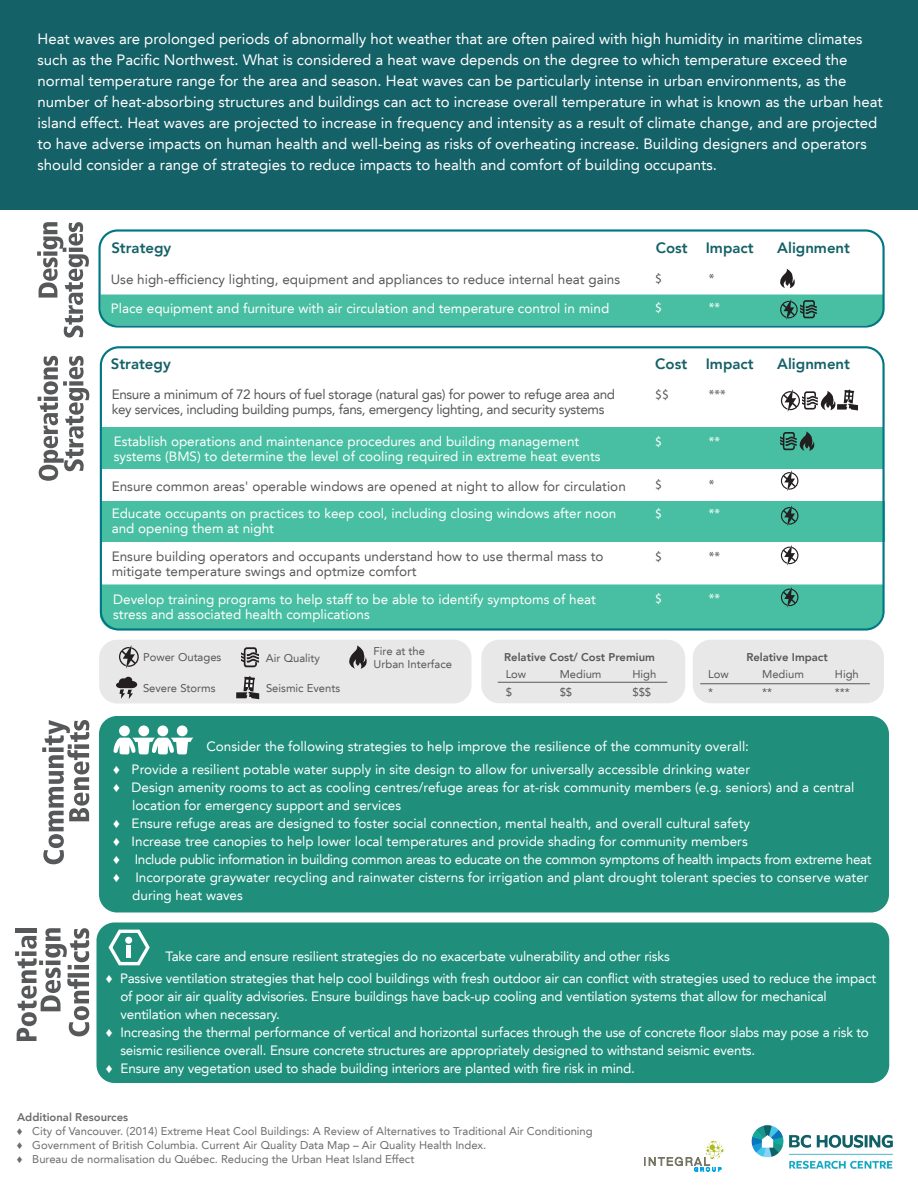
<style>
.page{position:relative;width:918px;height:1188px;background:#fff}
.page>*{position:absolute;margin:0;border:0;box-sizing:border-box;transform-origin:0 0}
.t1{font:15px/21px "Avenir LT";color:#fff}
.t2{font:800 15px "Avenir LT";color:#146167}
.t3{font:13.5px/15px "Avenir LT";color:#fff}
.t4{font:13.5px/15px "Avenir LT";color:#57585a}
.t5{font:13.5px/15px "Avenir LT";letter-spacing:-.025em;color:#57585a}
.t6{font:13.5px "Avenir LT";letter-spacing:-.025em;color:#fff}
.t7{font:13.5px "Myriad Pro";color:#fff}
.t8{font:13.5px "Myriad Pro";color:#57585a}
.t9{font:11.25px/14.2px "Avenir LT";color:#6c6d70}
.t10{font:11.25px/13.5px "Avenir LT";color:#57585a}
.t11{font:800 11.25px "Avenir LT";color:#57585a}
.s1{font-family:"Arial Narrow"}
.s2{font-weight:800}
</style>
<div class="page">
<div style="left:99px;top:640px;width:373px;height:64px;background:#e8e8e9;border-radius:18px"></div>
<div style="left:102px;top:427px;width:782px;height:42px;background:#48bfa2"></div>
<div style="left:100px;top:502px;width:785px;height:40px;background:#48bfa2"></div>
<div style="left:0;top:0;width:918px;height:210px;background:#146167"></div>
<div style="left:100px;top:346px;width:785px;height:285px;border:2px solid #007884;border-radius:18px"></div>
<div style="left:99px;top:716px;width:790px;height:196px;background:#1f8f7c;border-radius:18px"></div>
<div style="left:119px;top:726px;width:11px;height:10px;background:#fff;border-radius:50%"></div>
<div style="left:138px;top:726px;width:11px;height:10px;background:#fff;border-radius:50%"></div>
<div style="left:157px;top:726px;width:11px;height:10px;background:#fff;border-radius:50%"></div>
<div style="left:177px;top:726px;width:11px;height:10px;background:#fff;border-radius:50%"></div>
<svg style="left:114px;top:738px;width:79px;height:16px"></svg>
<div style="left:98px;top:229px;width:787px;height:99px;border:2px solid #007884;border-radius:18px"></div>
<svg style="left:242px;top:647px;width:17px;height:20px"></svg>
<svg style="left:37px;top:222px;width:52px;height:116px"></svg>
<svg style="left:38px;top:356px;width:51px;height:125px"></svg>
<div style="left:96px;top:922px;width:793px;height:161px;background:#1f8f7c;border-radius:18px"></div>
<svg style="left:15px;top:928px;width:74px;height:113px"></svg>
<svg style="left:42px;top:720px;width:47px;height:144px"></svg>
<svg style="left:108px;top:929px;width:42px;height:37px"></svg>
<svg style="left:116px;top:677px;width:21px;height:22px"></svg>
<svg style="left:236px;top:676px;width:23px;height:23px"></svg>
<svg style="left:349px;top:645px;width:18px;height:24px"></svg>
<svg style="left:119px;top:645px;width:20px;height:23px"></svg>
<div style="left:481px;top:640px;width:204px;height:63px;background:#e8e8e9;border-radius:18px"></div>
<hr style="left:498px;top:682px;width:169px;height:1px;background:#57585a">
<div style="left:693px;top:640px;width:191px;height:63px;background:#e8e8e9;border-radius:18px"></div>
<hr style="left:700px;top:683px;width:170px;height:1px;background:#57585a">
<img style="left:751px;top:1125px;width:142px;height:44px">
<svg style="left:644px;top:1141px;width:79px;height:30px"></svg>
<svg style="left:780px;top:269px;width:15px;height:19px"></svg>
<svg style="left:781px;top:470px;width:17px;height:21px"></svg>
<svg style="left:781px;top:505px;width:17px;height:21px"></svg>
<svg style="left:781px;top:545px;width:17px;height:21px"></svg>
<div style="left:100px;top:585px;width:783px;height:44px;background:#48bfa2"></div>
<div style="left:100px;top:295px;width:784px;height:30px;background:#48bfa2"></div>
<svg style="left:781px;top:431px;width:34px;height:20px"></svg>
<svg style="left:781px;top:389px;width:77px;height:23px"></svg>
<p class="t1" style="left:38px;top:28px;width:847px">Heat waves are prolonged periods of abnormally hot weather that are often paired with high humidity in maritime climates such as the Pacific Northwest. What is considered a heat wave depends on the degree to which temperature exceed the normal temperature range for the area and season. Heat waves can be particularly intense in urban environments, as the number of heat-absorbing structures and buildings can act to increase overall temperature in what is known as the urban heat island effect. Heat waves are projected to increase in frequency and intensity as a result of climate change, and are projected to have adverse impacts on human health and well-being as risks of overheating increase. Building designers and operators should consider a range of strategies to reduce impacts to health and comfort of building occupants.</p>
<p class="t2" style="left:111px;top:238px;width:62px">Strategy</p>
<p class="t2" style="left:656px;top:238px;width:99px">Cost Impact</p>
<p class="t2" style="left:777px;top:238px;width:74px">Alignment</p>
<p class="t4" style="left:111px;top:272px;width:511px">Use high-efficiency lighting, equipment and appliances to reduce internal heat gains</p>
<p class="t8" style="left:655px;top:270px;width:8px">$</p>
<p class="t8" style="left:709px;top:270px;width:7px">*</p>
<p class="t7" style="left:655px;top:300px;width:8px">$</p>
<p class="t7" style="left:709px;top:300px;width:13px">**</p>
<p class="t3" style="left:111px;top:301px;width:500px">Place equipment and furniture with air circulation and temperature control in mind</p>
<p class="t2" style="left:111px;top:355px;width:62px">Strategy</p>
<p class="t2" style="left:655px;top:355px;width:100px">Cost Impact</p>
<p class="t2" style="left:777px;top:355px;width:74px">Alignment</p>
<p class="t5" style="left:112px;top:387px;width:505px">Ensure a minimum of 72 hours of fuel storage (natural gas) for power to refuge area and key services, including building pumps, fans, emergency lighting, and security systems</p>
<p class="t8" style="left:655px;top:386px;width:15px">$$</p>
<p class="t8" style="left:709px;top:386px;width:18px">***</p>
<p class="t3" style="left:114px;top:434px;width:488px">Establish operations and maintenance procedures and building management systems (BMS) to determine the level of cooling required in extreme heat events</p>
<p class="t7" style="left:655px;top:433px;width:8px">$</p>
<p class="t7" style="left:709px;top:433px;width:13px">**</p>
<p class="t4" style="left:112px;top:479px;width:516px">Ensure common areas' operable windows are opened at night to allow for circulation</p>
<p class="t3" style="left:112px;top:506px;width:506px">Educate occupants on practices to keep cool, including closing windows after noon and opening them at night</p>
<p class="t8" style="left:655px;top:476px;width:8px">$</p>
<p class="t8" style="left:709px;top:476px;width:7px">*</p>
<p class="t7" style="left:655px;top:505px;width:8px">$</p>
<p class="t7" style="left:709px;top:505px;width:13px">**</p>
<p class="t8" style="left:655px;top:548px;width:8px">$</p>
<p class="t8" style="left:709px;top:548px;width:13px">**</p>
<p class="t4" style="left:112px;top:549px;width:493px">Ensure building operators and occupants understand how to use thermal mass to mitigate temperature swings and optmize comfort</p>
<p class="t3" style="left:113px;top:592px;width:484px">Develop training programs to help staff to be able to identify symptoms of heat</p>
<p class="t7" style="left:655px;top:590px;width:8px">$</p>
<p class="t7" style="left:709px;top:590px;width:13px">**</p>
<p class="t3" style="left:113px;top:607px;width:258px">stress and associated health complications</p>
<p class="t10" style="left:374px;top:644px;width:80px">Fire at the<br>Urban Interface</p>
<p class="t10" style="left:266px;top:651px;width:55px">Air Quality</p>
<p class="t11" style="left:504px;top:650px;width:152px">Relative Cost/ Cost Premium</p>
<p class="t10" style="left:506px;top:667px;width:22px">Low</p>
<p class="t10" style="left:560px;top:667px;width:43px">Medium</p>
<p class="t10" style="left:632px;top:667px;width:25px">High</p>
<p class="t10" style="left:506px;top:685px;width:8px">$</p>
<p class="t10" style="left:560px;top:685px;width:14px">$$</p>
<p class="t10" style="left:632px;top:685px;width:20px">$$$</p>
<p class="t10" style="left:143px;top:651px;width:80px">Power Outages</p>
<p class="t10" style="left:143px;top:682px;width:74px">Severe Storms</p>
<p class="t10" style="left:266px;top:682px;width:76px">Seismic Events</p>
<p class="t11" style="left:746px;top:650px;width:83px">Relative Impact</p>
<p class="t10" style="left:708px;top:667px;width:22px">Low</p>
<p class="t10" style="left:762px;top:667px;width:43px">Medium</p>
<p class="t10" style="left:835px;top:667px;width:25px">High</p>
<p class="t10" style="left:708px;top:685px;width:6px">*</p>
<p class="t10" style="left:762px;top:685px;width:11px">**</p>
<p class="t10" style="left:835px;top:685px;width:16px">***</p>
<p class="t3" style="left:206px;top:739px;width:544px">Consider the following strategies to help improve the resilience of the community overall:</p>
<p class="t3" style="left:114px;top:762px;width:638px"><span class="s1">♦</span> Provide a resilient potable water supply in site design to allow for universally accessible drinking water</p>
<p class="t3" style="left:114px;top:780px;width:742px"><span class="s1">♦</span> Design amenity rooms to act as cooling centres/refuge areas for at-risk community members (e.g. seniors) and a central</p>
<p class="t3" style="left:132px;top:798px;width:270px">location for emergency support and services</p>
<p class="t3" style="left:114px;top:816px;width:638px"><span class="s1">♦</span> Ensure refuge areas are designed to foster social connection, mental health, and overall cultural safety</p>
<p class="t3" style="left:114px;top:834px;width:636px"><span class="s1">♦</span> Increase tree canopies to help lower local temperatures and provide shading for community members</p>
<p class="t6" style="left:114px;top:852px;width:760px"><span class="s1">♦</span> Include public information in building common areas to educate on the common symptoms of health impacts from extreme heat</p>
<p class="t3" style="left:114px;top:870px;width:757px"><span class="s1">♦</span> Incorporate graywater recycling and rainwater cisterns for irrigation and plant drought tolerant species to conserve water</p>
<p class="t3" style="left:132px;top:888px;width:112px">during heat waves</p>
<p class="t3" style="left:166px;top:949px;width:506px">Take care and ensure resilient strategies do no exacerbate vulnerability and other risks</p>
<p class="t3" style="left:106px;top:971px;width:771px"><span class="s1">♦</span> Passive ventilation strategies that help cool buildings with fresh outdoor air can conflict with strategies used to reduce the impact</p>
<p class="t3" style="left:120px;top:989px;width:708px">of poor air air quality advisories. Ensure buildings have back-up cooling and ventilation systems that allow for mechanical</p>
<p class="t3" style="left:120px;top:1007px;width:161px">ventilation when necessary.</p>
<p class="t3" style="left:106px;top:1025px;width:764px"><span class="s1">♦</span> Increasing the thermal performance of vertical and horizontal surfaces through the use of concrete floor slabs may pose a risk to</p>
<p class="t3" style="left:120px;top:1043px;width:636px">seismic resilience overall. Ensure concrete structures are appropriately designed to withstand seismic events.</p>
<p class="t3" style="left:106px;top:1061px;width:530px"><span class="s1">♦</span> Ensure any vegetation used to shade building interiors are planted with fire risk in mind.</p>
<p class="t9" style="left:17px;top:1110px;width:577px"><span class="s2">Additional Resources<br></span><span class="s1">♦</span> City of Vancouver. (2014) Extreme Heat Cool Buildings: A Review of Alternatives to Traditional Air Conditioning <span class="s1">♦</span> Government of British Columbia. Current Air Quality Data Map – Air Quality Health Index.<br><span class="s1">♦</span> Bureau de normalisation du Québec. Reducing the Urban Heat Island Effect</p>
</div>
